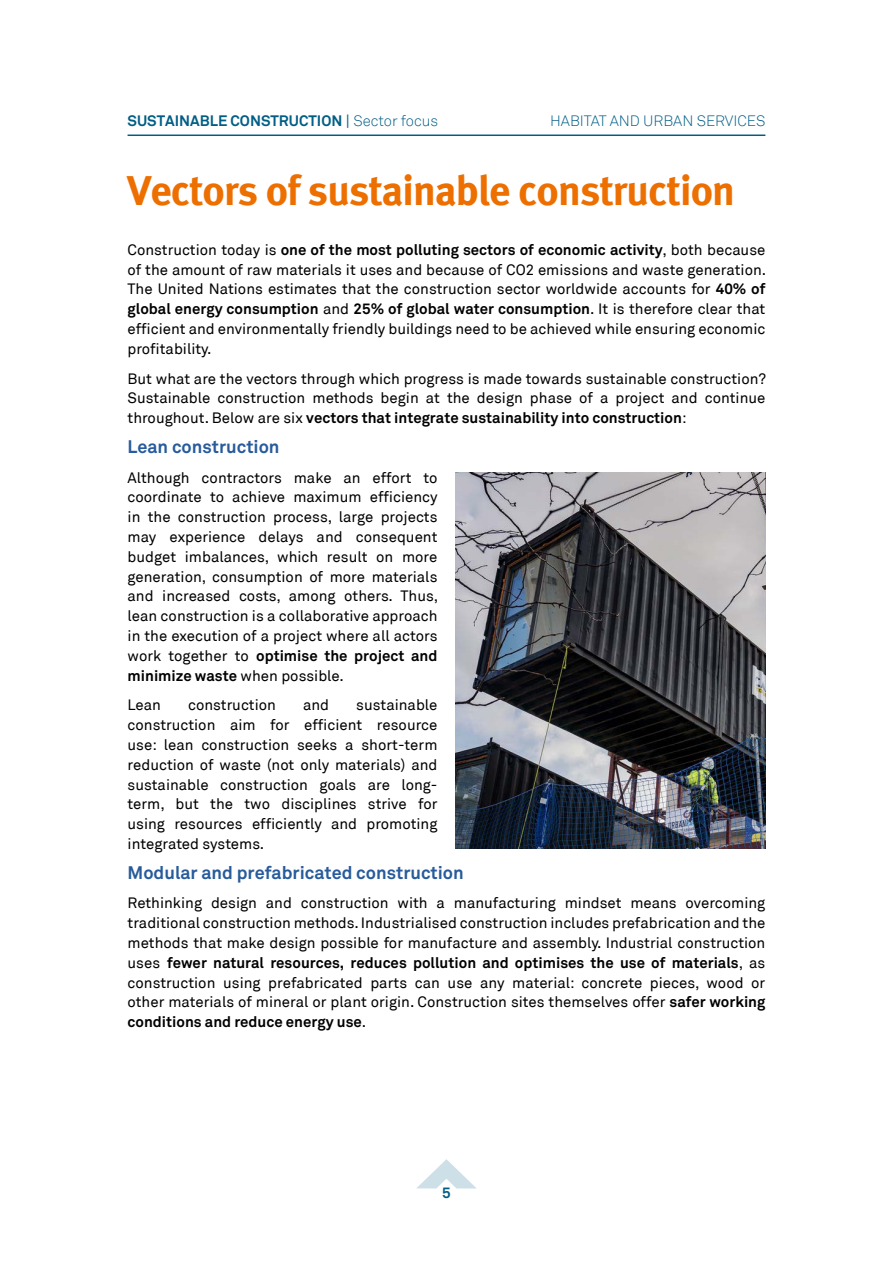
<style>
.page{position:relative;width:893px;height:1263px;background:#fff}
.page>*{position:absolute;margin:0;border:0;box-sizing:border-box;transform-origin:0 0}
.t1{font:700 42px "Meta";letter-spacing:-.02em;color:#ed6f00}
.t2{font:700 18px "Akkurat";color:#275b9b}
.t3{font:15px/19.8px "Akkurat";color:#000;text-align:justify}
.t4{font:700 15px "Akkurat";color:#005e85}
.t5{font:300 15px "Akkurat";color:#005e85}
.s1{font-weight:400}
.s2{font-weight:300}
.s3{font-weight:700}
</style>
<div class="page">
<hr style="left:128px;top:134px;width:637px;height:2px;background:#005e85">
<svg style="left:417px;top:1159px;width:59px;height:29px"></svg>
<img style="left:455px;top:473px;width:310px;height:376px">
<p class="t4" style="left:128px;top:111px;width:312px">SUSTAINABLE CONSTRUCTION <span class="s1">|</span> <span class="s2">Sector focus</span></p>
<p class="t5" style="left:550px;top:112px;width:217px">HABITAT AND URBAN SERVICES</p>
<h1 class="t1" style="left:128px;top:166px;width:609px">Vectors of sustainable construction</h1>
<p class="t3" style="left:128px;top:240px;width:639px;text-align:left">Construction today is <span class="s3">one of the most polluting sectors of economic activity</span>, both because of the amount of raw materials it uses and because of CO2 emissions and waste generation.<br>The United Nations estimates that the construction sector worldwide accounts for <span class="s3">40% of global energy consumption</span> and <span class="s3">25% of global water consumption</span>. It is therefore clear that efficient and environmentally friendly buildings need to be achieved while ensuring economic profitability.</p>
<p class="t3" style="left:128px;top:368px;width:640px">But what are the vectors through which progress is made towards sustainable construction?<br>Sustainable construction methods begin at the design phase of a project and continue throughout. Below are six <span class="s3">vectors that integrate sustainability into construction</span>:</p>
<p class="t2" style="left:128px;top:435px;width:154px">Lean construction</p>
<p class="t3" style="left:128px;top:467px;width:312px">Although contractors make an effort to coordinate to achieve maximum efficiency in the construction process, large projects may experience delays and consequent budget imbalances, which result on more generation, consumption of more materials and increased costs, among others. Thus, lean construction is a collaborative approach in the execution of a project where all actors work together to <span class="s3">optimise the project and minimize waste</span> when possible.</p>
<p class="t3" style="left:128px;top:695px;width:35px">Lean</p>
<p class="t3" style="left:188px;top:695px;width:89px">construction</p>
<p class="t3" style="left:303px;top:695px;width:28px">and</p>
<p class="t3" style="left:128px;top:695px;width:311px;text-indent:229px">sustainable construction aim for efficient resource use: lean construction seeks a short-term reduction of waste (not only materials) and sustainable construction goals are long&shy;term, but the two disciplines strive for using resources efficiently and promoting integrated systems.</p>
<p class="t2" style="left:128px;top:861px;width:338px">Modular and prefabricated construction</p>
<p class="t3" style="left:128px;top:893px;width:639px">Rethinking design and construction with a manufacturing mindset means overcoming traditional construction methods. Industrialised construction includes prefabrication and the methods that make design possible for manufacture and assembly. Industrial construction uses <span class="s3">fewer natural resources, reduces pollution and optimises the use of materials</span>, as construction using prefabricated parts can use any material: concrete pieces, wood or other materials of mineral or plant origin. Construction sites themselves offer <span class="s3">safer working conditions and reduce energy use</span>.</p>
<p class="t4" style="left:442px;top:1183px;width:10px">5</p>
</div>
